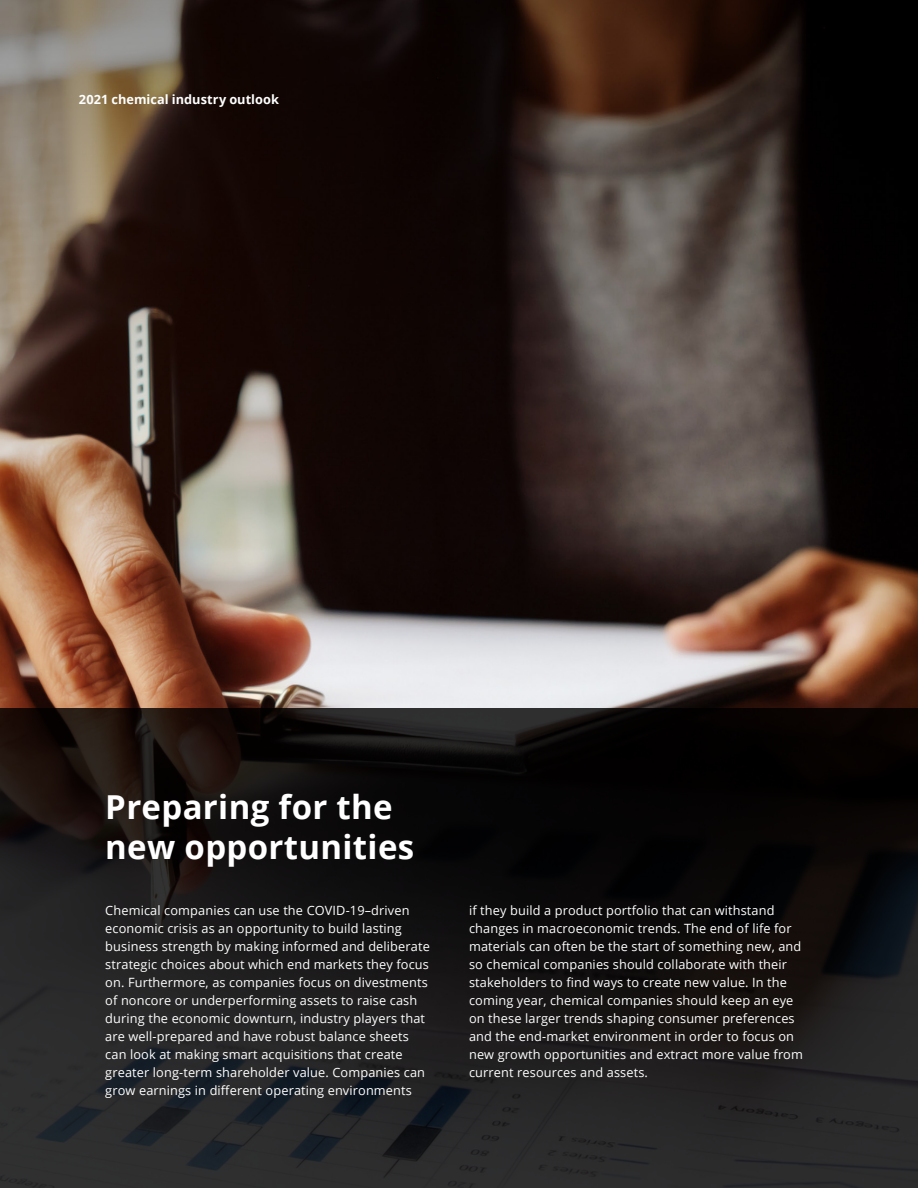
<style>
.page{position:relative;width:918px;height:1188px;background:#fff}
.page>*{position:absolute;margin:0;border:0;box-sizing:border-box;transform-origin:0 0}
.t1{font:700 33px "Open Sans";letter-spacing:.01em;color:#fff}
.t2{font:12.75px/18px "Open Sans";letter-spacing:.01em;color:#fff}
.Introduction__14_18p{font:700 12.75px "Open Sans";letter-spacing:.005em;color:#fff}
</style>
<div class="page">
<img style="left:0;top:0;width:918px;height:708px">
<svg style="left:0;top:708px;width:918px;height:480px;background:#191718"></svg>
<p class="Introduction__14_18p" style="left:79px;top:90px;width:202px">2021 chemical industry outlook</p>
<p class="t1" style="left:105px;top:784px;width:289px">Preparing for the</p>
<p class="t1" style="left:105px;top:824px;width:310px">new opportunities</p>
<p class="t2" style="left:105px;top:901px;width:326px">Chemical companies can use the COVID-19–driven economic crisis as an opportunity to build lasting business strength by making informed and deliberate strategic choices about which end markets they focus on. Furthermore, as companies focus on divestments of noncore or underperforming assets to raise cash during the economic downturn, industry players that are well-prepared and have robust balance sheets can look at making smart acquisitions that create greater long-term shareholder value. Companies can grow earnings in different operating environments</p>
<p class="t2" style="left:469px;top:901px;width:335px">if they build a product portfolio that can withstand changes in macroeconomic trends. The end of life for materials can often be the start of something new, and so chemical companies should collaborate with their stakeholders to find ways to create new value. In the coming year, chemical companies should keep an eye on these larger trends shaping consumer preferences and the end-market environment in order to focus on new growth opportunities and extract more value from current resources and assets.</p>
</div>
